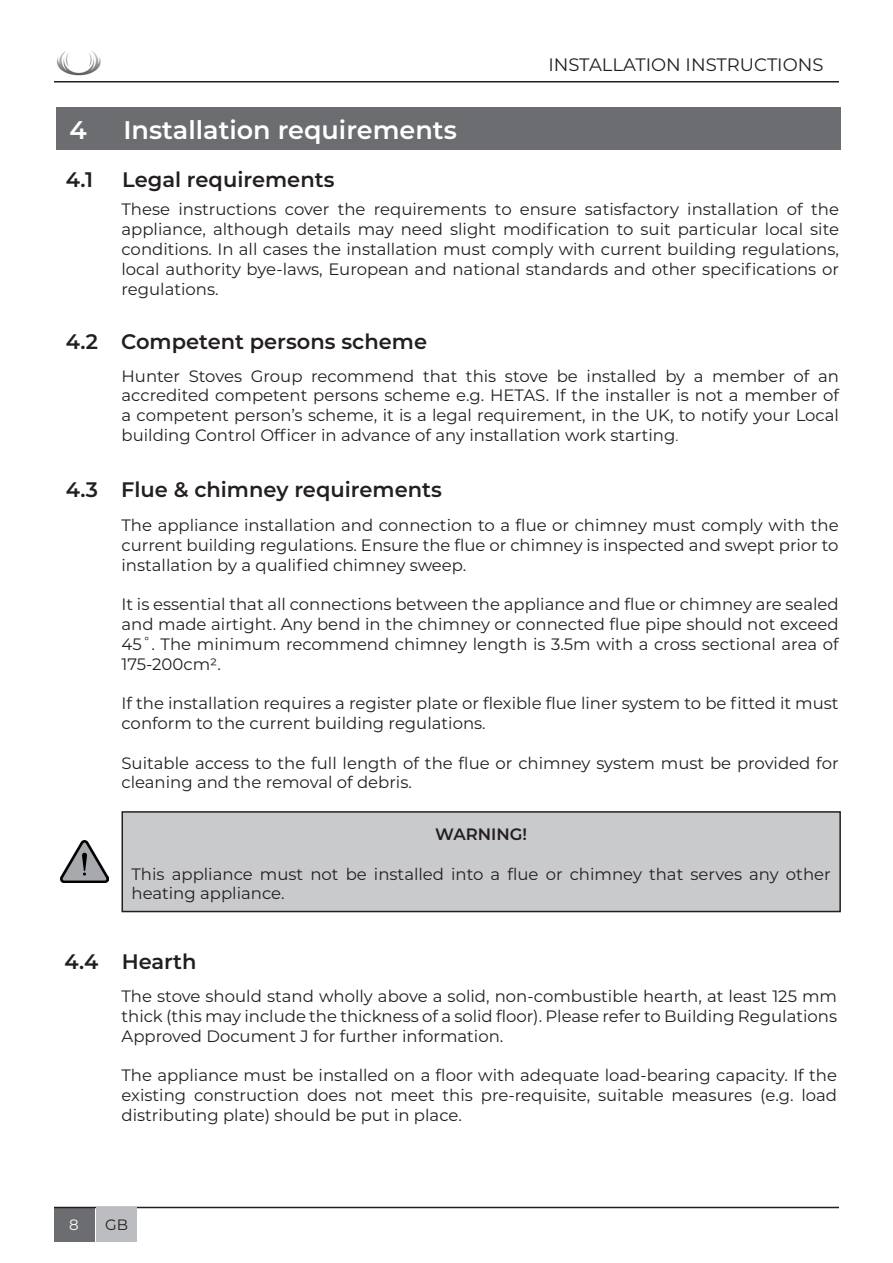
<style>
.page{position:relative;width:893px;height:1263px;background:#fff}
.page>*{position:absolute;margin:0;border:0;box-sizing:border-box;transform-origin:0 0}
.Heading{font:600 25.5px "Montserrat";color:#fff}
.Heading-2{font:600 21px "Montserrat";color:#231f20}
.t1{font:18px "Montserrat";color:#231f20}
.t2{font:16.5px/19.8px "Montserrat";color:#231f20;text-align:justify}
.t3{font:600 16.5px "Montserrat";color:#231f20}
.t4{font:15px "Montserrat";color:#231f20}
.t5{font:15px "Montserrat";color:#fff}
.s1{font-size:13.5px}
</style>
<div class="page">
<div style="left:54px;top:1207px;width:40px;height:35px;background:#6c6d70"></div>
<hr style="left:54px;top:1207px;width:785px;height:1px;background:#231f20">
<hr style="left:54px;top:81px;width:785px;height:2px;background:#231f20">
<div style="left:96px;top:1207px;width:41px;height:35px;background:#bcbdc0"></div>
<img style="left:57px;top:51px;width:44px;height:25px">
<div style="left:56px;top:107px;width:785px;height:43px;background:#6c6d70"></div>
<div style="left:122px;top:812px;width:718px;height:99px;background:#c9cacc"></div>
<div style="left:122px;top:811px;width:719px;height:101px;border:2px solid #231f20"></div>
<img style="left:61px;top:841px;width:47px;height:42px">
<p class="Heading" style="left:69px;top:112px;width:19px">4</p>
<p class="Heading" style="left:123px;top:112px;width:335px">Installation requirements</p>
<p class="Heading-2" style="left:66px;top:164px;width:29px">4.1</p>
<p class="Heading-2" style="left:122px;top:164px;width:214px">Legal requirements</p>
<p class="t1" style="left:548px;top:53px;width:277px">INSTALLATION INSTRUCTIONS</p>
<p class="t2" style="left:122px;top:199px;width:719px">These instructions cover the requirements to ensure satisfactory installation of the appliance, although details may need slight modification to suit particular local site conditions. In all cases the installation must comply with current building regulations, local authority bye-laws, European and national standards and other specifications or regulations.</p>
<p class="Heading-2" style="left:66px;top:326px;width:363px">4.2 Competent persons scheme</p>
<p class="t2" style="left:122px;top:365px;width:719px">Hunter Stoves Group recommend that this stove be installed by a member of an accredited competent persons scheme e.g. HETAS. If the installer is not a member of a competent person’s scheme, it is a legal requirement, in the UK, to notify your Local building Control Officer in advance of any installation work starting<span class="s1">.</span></p>
<p class="Heading-2" style="left:66px;top:475px;width:378px">4.3 Flue &amp; chimney requirements</p>
<p class="t2" style="left:122px;top:515px;width:719px">The appliance installation and connection to a flue or chimney must comply with the current building regulations. Ensure the flue or chimney is inspected and swept prior to installation by a qualified chimney sweep.</p>
<p class="t2" style="left:122px;top:594px;width:719px">It is essential that all connections between the appliance and flue or chimney are sealed and made airtight. Any bend in the chimney or connected flue pipe should not exceed 45˚. The minimum recommend chimney length is 3.5m with a cross sectional area of 175-200cm2.</p>
<p class="t2" style="left:122px;top:693px;width:719px">If the installation requires a register plate or flexible flue liner system to be fitted it must conform to the current building regulations.</p>
<p class="t2" style="left:122px;top:752px;width:719px">Suitable access to the full length of the flue or chimney system must be provided for cleaning and the removal of debris.</p>
<p class="t3" style="left:435px;top:822px;width:94px">WARNING!</p>
<p class="t2" style="left:132px;top:863px;width:701px">This appliance must not be installed into a flue or chimney that serves any other heating appliance.</p>
<p class="Heading-2" style="left:65px;top:947px;width:134px">4.4 Hearth</p>
<p class="t2" style="left:122px;top:985px;width:717px">The stove should stand wholly above a solid, non-combustible hearth, at least 125 mm thick (this may include the thickness of a solid floor). Please refer to Building Regulations Approved Document J for further information.</p>
<p class="t2" style="left:122px;top:1065px;width:717px">The appliance must be installed on a floor with adequate load-bearing capacity. If the existing construction does not meet this pre-requisite, suitable measures (e.g. load distributing plate) should be put in place.</p>
<p class="t5" style="left:69px;top:1214px;width:11px">8</p>
<p class="t4" style="left:105px;top:1214px;width:24px">GB</p>
</div>
